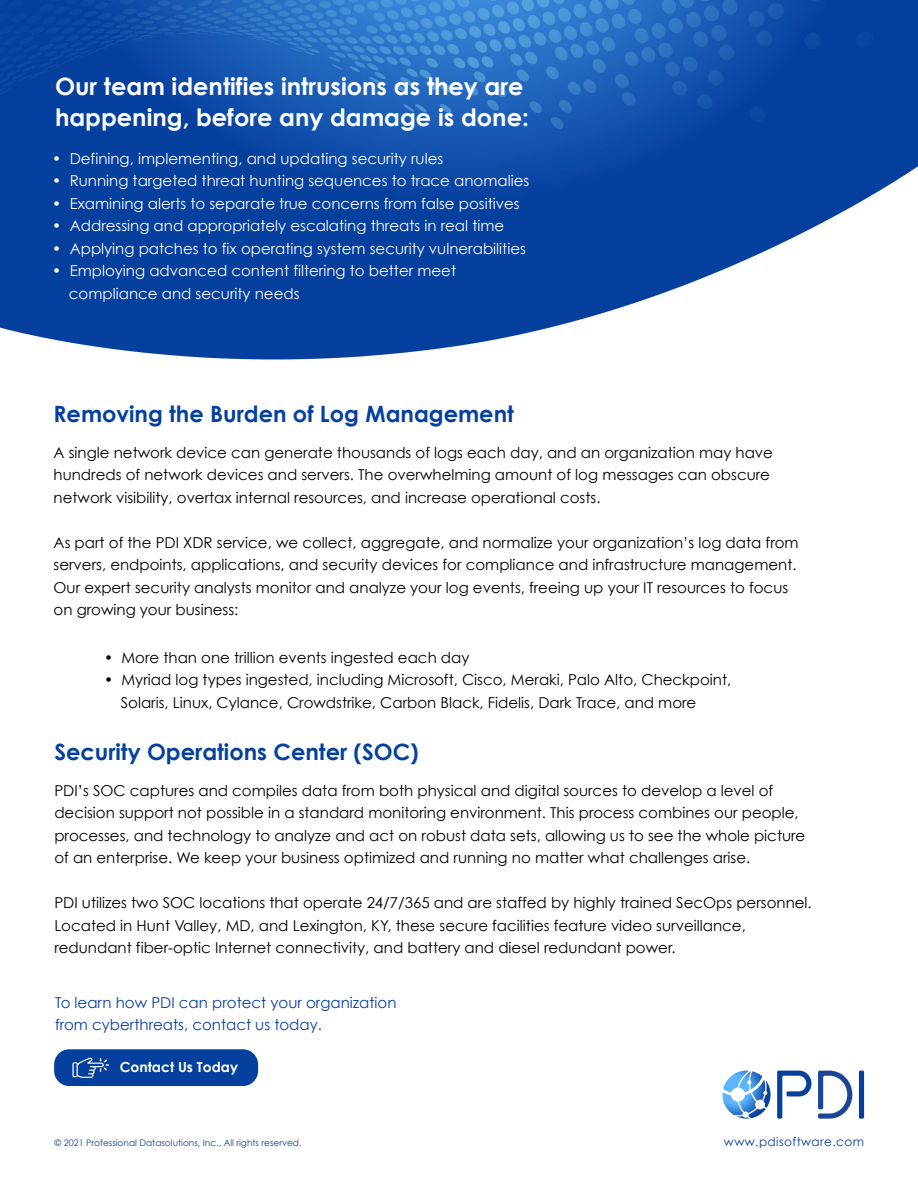
<style>
.page{position:relative;width:918px;height:1188px;background:#fff}
.page>*{position:absolute;margin:0;border:0;box-sizing:border-box;transform-origin:0 0}
.t1{font:700 24px/31.5px "Century Gothic";color:#fff}
.t2{font:700 22.5px "Century Gothic";color:#06409e}
.t3{font:15px/22.5px "Century Gothic";color:#000}
.t4{font:15px/22.5px "Century Gothic";color:#fff}
.t5{font:15px/22.5px "Century Gothic";color:#06409e}
.t6{font:700 13.95px "Century Gothic";color:#fff}
.t7{font:12px "Century Gothic";letter-spacing:.035em;color:#06409e}
.t8{font:9px "Century Gothic";color:#06409e}
</style>
<div class="page">
<img style="left:0;top:0;width:918px;height:360px">
<svg style="left:723px;top:1071px;width:48px;height:48px"></svg>
<div style="left:859px;top:1071px;width:5px;height:48px;background:#06409e"></div>
<svg style="left:818px;top:1071px;width:34px;height:48px"></svg>
<svg style="left:777px;top:1071px;width:34px;height:48px"></svg>
<div style="left:54px;top:1049px;width:204px;height:37px;background:#06409e;border-radius:15px"></div>
<svg style="left:72px;top:1058px;width:37px;height:20px"></svg>
<h1 class="t1" style="left:55px;top:69px;width:475px">Our team identifies intrusions as they are happening, before any damage is done:</h1>
<p class="t4" style="left:52px;top:147px;width:392px">• Defining, implementing, and updating security rules</p>
<p class="t4" style="left:52px;top:169px;width:478px">• Running targeted threat hunting sequences to trace anomalies</p>
<p class="t4" style="left:52px;top:192px;width:469px">• Examining alerts to separate true concerns from false positives</p>
<p class="t4" style="left:52px;top:214px;width:453px">• Addressing and appropriately escalating threats in real time</p>
<p class="t4" style="left:52px;top:237px;width:475px">• Applying patches to fix operating system security vulnerabilities</p>
<p class="t4" style="left:69px;top:259px;width:389px;text-indent:-17px">• Employing advanced content filtering to better meet compliance and security needs</p>
<h2 class="t2" style="left:54px;top:397px;width:462px">Removing the Burden of Log Management</h2>
<p class="t3" style="left:54px;top:441px;width:721px">A single network device can generate thousands of logs each day, and an organization may have hundreds of network devices and servers. The overwhelming amount of log messages can obscure network visibility, overtax internal resources, and increase operational costs.</p>
<p class="t3" style="left:54px;top:531px;width:747px">As part of the PDI XDR service, we collect, aggregate, and normalize your organization’s log data from servers, endpoints, applications, and security devices for compliance and infrastructure management.<br>Our expert security analysts monitor and analyze your log events, freeing up your IT resources to focus on growing your business:</p>
<p class="t3" style="left:104px;top:646px;width:367px">• More than one trillion events ingested each day</p>
<p class="t3" style="left:121px;top:668px;width:612px;text-indent:-17px">• Myriad log types ingested, including Microsoft, Cisco, Meraki, Palo Alto, Checkpoint,<br>Solaris, Linux, Cylance, Crowdstrike, Carbon Black, Fidelis, Dark Trace, and more</p>
<h2 class="t2" style="left:54px;top:734px;width:366px">Security Operations Center (SOC)</h2>
<p class="t3" style="left:54px;top:779px;width:753px">PDI’s SOC captures and compiles data from both physical and digital sources to develop a level of decision support not possible in a standard monitoring environment. This process combines our people, processes, and technology to analyze and act on robust data sets, allowing us to see the whole picture of an enterprise. We keep your business optimized and running no matter what challenges arise.</p>
<p class="t3" style="left:54px;top:891px;width:759px">PDI utilizes two SOC locations that operate 24/7/365 and are staffed by highly trained SecOps personnel.<br>Located in Hunt Valley, MD, and Lexington, KY, these secure facilities feature video surveillance, redundant fiber-optic Internet connectivity, and battery and diesel redundant power.</p>
<p class="t5" style="left:55px;top:991px;width:343px">To learn how PDI can protect your organization from cyberthreats, contact us today.</p>
<p class="t6" style="left:120px;top:1057px;width:120px">Contact Us Today</p>
<p class="t8" style="left:55px;top:1137px;width:248px">© 2021 Professional Datasolutions, Inc., All rights reserved.</p>
<p class="t7" style="left:724px;top:1133px;width:142px">www.pdisoftware.com</p>
</div>
